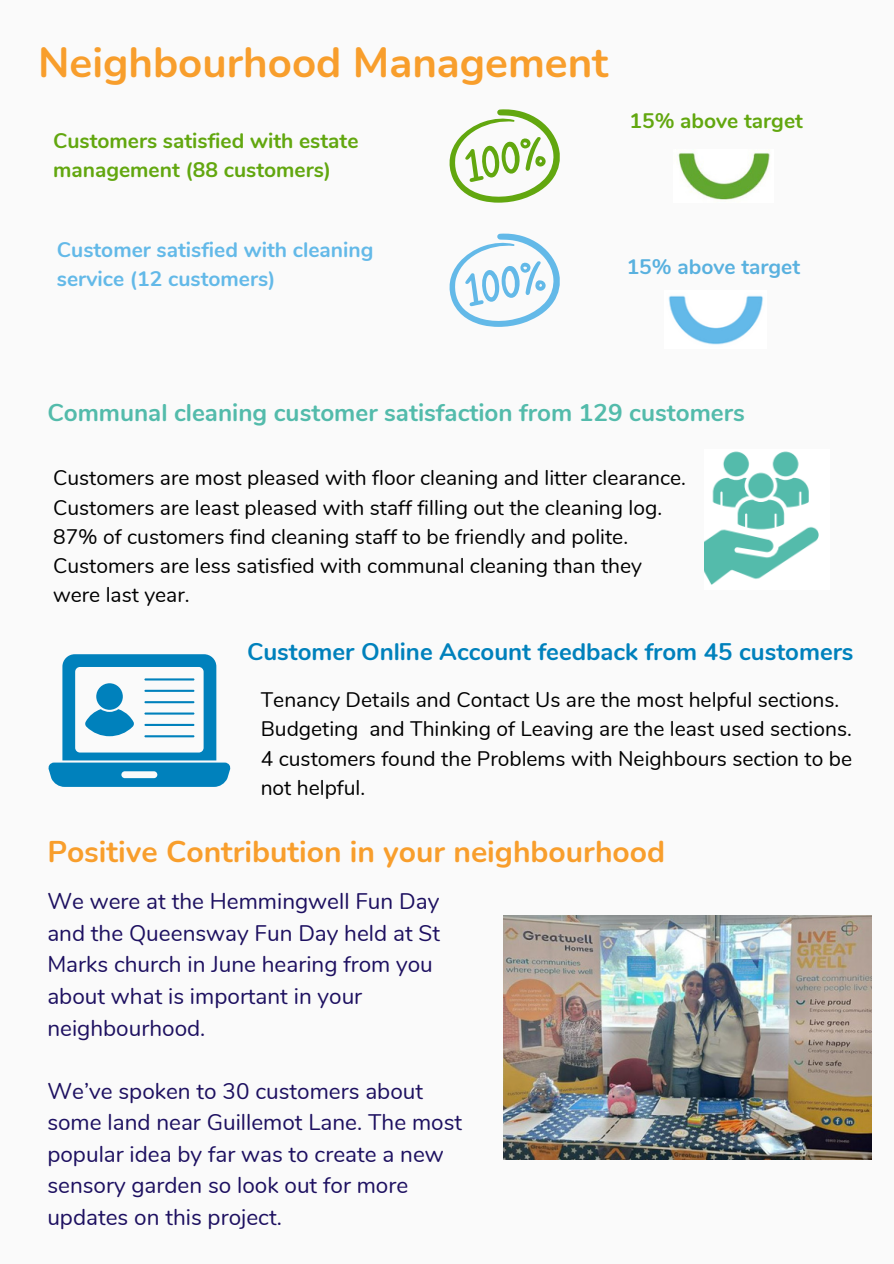
<style>
.page{position:relative;width:894px;height:1264px;background:#fff}
.page>*{position:absolute;margin:0;border:0;box-sizing:border-box;transform-origin:0 0}
.t1{font:700 42px "Nunito";color:#f89e2c}
.t2{font:700 30px "Nunito";color:#f89e2c}
.t3{font:700 24.3px "Nunito";color:#53bbab}
.t4{font:700 24px "Nunito";color:#0081bc}
.t5{font:22.5px/31.5px "Nunito";color:#1d1060}
.t6{font:21px/29.2px "Nunito";color:#000}
.t7{font:700 21px/29.2px "Nunito";color:#62a70f}
.t8{font:700 21px/29.2px "Nunito";color:#63b9e8}
.t9{font:700 21px "Nunito";color:#59b1df}
</style>
<div class="page">
<div style="left:0;top:0;width:893px;height:1263px;background:#fafafa"></div>
<img style="left:704px;top:451px;width:115px;height:134px">
<img style="left:504px;top:915px;width:367px;height:244px">
<svg style="left:449px;top:109px;width:111px;height:93px"></svg>
<img style="left:678px;top:153px;width:92px;height:47px">
<img style="left:668px;top:296px;width:95px;height:49px">
<svg style="left:449px;top:233px;width:111px;height:94px"></svg>
<svg style="left:48px;top:654px;width:182px;height:133px"></svg>
<div style="left:96px;top:683px;width:27px;height:26px;background:#0081bc;border-radius:50%"></div>
<hr style="left:144px;top:678px;width:50px;height:2px;background:#0081bc">
<hr style="left:144px;top:689px;width:50px;height:3px;background:#0081bc">
<hr style="left:144px;top:701px;width:50px;height:2px;background:#0081bc">
<hr style="left:144px;top:712px;width:50px;height:2px;background:#0081bc">
<hr style="left:144px;top:724px;width:50px;height:2px;background:#0081bc">
<hr style="left:144px;top:735px;width:50px;height:2px;background:#0081bc">
<p class="t1" style="left:38px;top:34px;width:571px">Neighbourhood Management</p>
<h5 class="t7" style="left:53px;top:126px;width:307px">Customers satisfied with estate management (88 customers)</h5>
<p class="t7" style="left:629px;top:106px;width:175px">15% above target</p>
<h3 class="t8" style="left:57px;top:235px;width:318px">Customer satisfied with cleaning service (12 customers)</h3>
<p class="t9" style="left:626px;top:253px;width:175px">15% above target</p>
<p class="t3" style="left:47px;top:396px;width:698px">Communal cleaning customer satisfaction from 129 customers</p>
<p class="t6" style="left:53px;top:464px;width:634px">Customers are most pleased with floor cleaning and litter clearance.</p>
<p class="t6" style="left:53px;top:493px;width:610px">Customers are least pleased with staff filling out the cleaning log.</p>
<h3 class="t6" style="left:53px;top:522px;width:576px">87% of customers find cleaning staff to be friendly and polite.</h3>
<p class="t6" style="left:53px;top:551px;width:590px">Customers are less satisfied with communal cleaning than they were last year.</p>
<p class="t4" style="left:247px;top:635px;width:607px">Customer Online Account feedback from 45 customers</p>
<p class="t6" style="left:261px;top:685px;width:580px">Tenancy Details and Contact Us are the most helpful sections.</p>
<p class="t6" style="left:261px;top:714px;width:592px">Budgeting and Thinking of Leaving are the least used sections.</p>
<h2 class="t6" style="left:261px;top:744px;width:592px">4 customers found the Problems with Neighbours section to be not helpful.</h2>
<p class="t2" style="left:47px;top:831px;width:619px">Positive Contribution in your neighbourhood</p>
<p class="t5" style="left:47px;top:886px;width:394px">We were at the Hemmingwell Fun Day and the Queensway Fun Day held at St<br>Marks church in June hearing from you about what is important in your neighbourhood.</p>
<h5 class="t5" style="left:47px;top:1075px;width:416px">We’ve spoken to 30 customers about some land near Guillemot Lane. The most popular idea by far was to create a new sensory garden so look out for more updates on this project.</h5>
</div>
